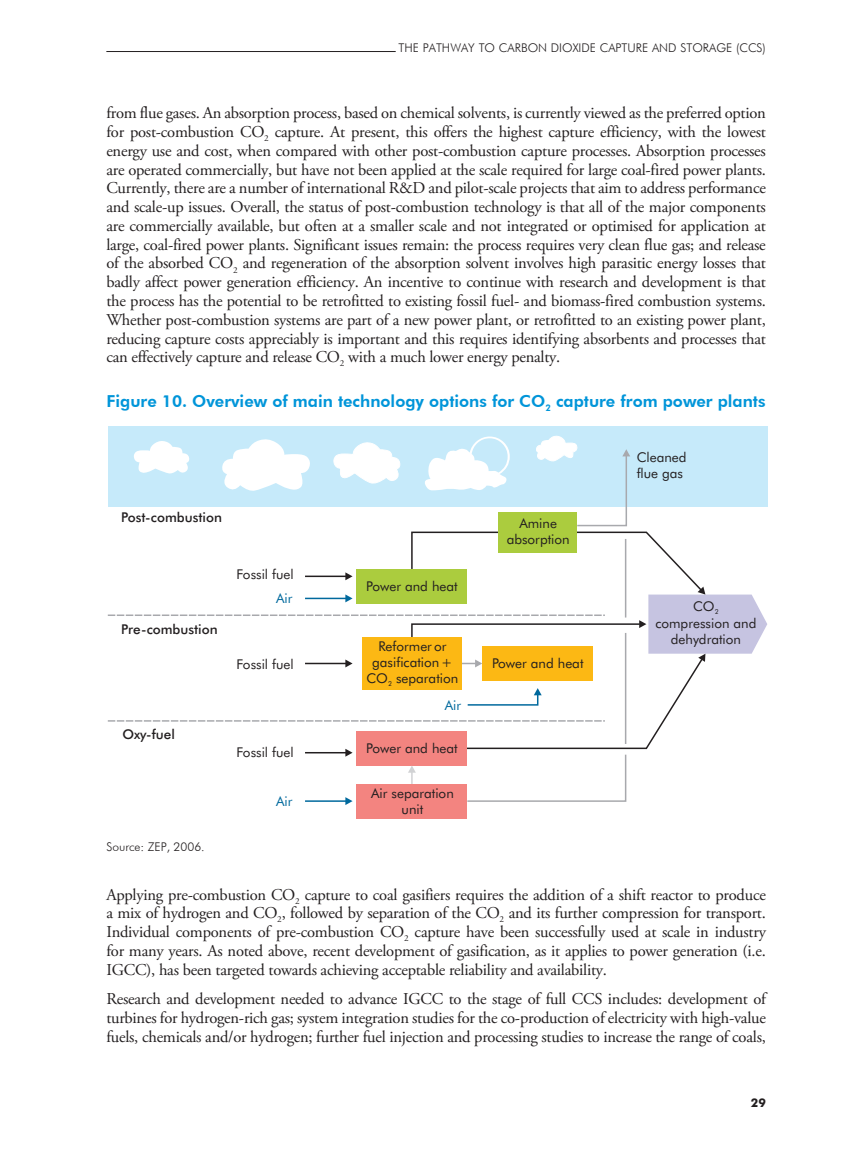
<style>
.page{position:relative;width:851px;height:1149px;background:#fff}
.page>*{position:absolute;margin:0;border:0;box-sizing:border-box;transform-origin:0 0}
.t1{font:16.5px/18.8px "Adobe Garamond Pro";letter-spacing:-.015em;color:#231f20;text-align:justify}
.t2{font:800 16.5px "Futura BT";color:#0095d9}
.t3{font:13.5px/16.2px "Futura BT";color:#231f20;text-align:center}
.t4{font:500 13.5px "Futura BT";color:#231f20}
.t5{font:13.5px "Futura BT";color:#00699d}
.t6{font:300 12px "Futura BT";color:#231f20}
.t7{font:700 12px "Futura BT";color:#231f20}
.t8{font:6.75px "Futura BT";color:#231f20}
</style>
<div class="page">
<hr style="left:106px;top:51px;width:289px;height:1px;background:#231f20">
<div style="left:108px;top:425px;width:659px;height:81px;background:#c6eafa"></div>
<svg style="left:222px;top:439px;width:88px;height:52px"></svg>
<svg style="left:134px;top:441px;width:56px;height:32px"></svg>
<svg style="left:333px;top:442px;width:67px;height:42px"></svg>
<svg style="left:536px;top:435px;width:42px;height:19px"></svg>
<div style="left:356px;top:783px;width:111px;height:35px;background:#f38480"></div>
<hr style="left:305px;top:800px;width:41px;height:1px;background:#00699d">
<svg style="left:345px;top:797px;width:7px;height:7px"></svg>
<svg style="left:466px;top:454px;width:161px;height:348px"></svg>
<svg style="left:622px;top:449px;width:8px;height:7px"></svg>
<svg style="left:108px;top:530px;width:659px;height:226px"></svg>
<div style="left:356px;top:731px;width:111px;height:34px;background:#f38480"></div>
<svg style="left:408px;top:765px;width:8px;height:18px"></svg>
<svg style="left:425px;top:436px;width:84px;height:54px"></svg>
<div style="left:362px;top:637px;width:99px;height:52px;background:#fcb814"></div>
<p class="t6" style="left:398px;top:40px;width:369px">THE PATHWAY TO CARBON DIOXIDE CAPTURE AND STORAGE (CCS)</p>
<p class="t1" style="left:106px;top:107px;width:661px">from flue gases. An absorption process, based on chemical solvents, is currently viewed as the preferred option for post-combustion CO<sub>2</sub> capture. At present, this offers the highest capture efficiency, with the lowest energy use and cost, when compared with other post-combustion capture processes. Absorption processes are operated commercially, but have not been applied at the scale required for large coal-fired power plants.<br>Currently, there are a number of international R&amp;D and pilot-scale projects that aim to address performance and scale-up issues. Overall, the status of post-combustion technology is that all of the major components are commercially available, but often at a smaller scale and not integrated or optimised for application at large, coal-fired power plants. Significant issues remain: the process requires very clean flue gas; and release of the absorbed CO<sub>2</sub> and regeneration of the absorption solvent involves high parasitic energy losses that badly affect power generation efficiency. An incentive to continue with research and development is that the process has the potential to be retrofitted to existing fossil fuel- and biomass-fired combustion systems.<br>Whether post-combustion systems are part of a new power plant, or retrofitted to an existing power plant, reducing capture costs appreciably is important and this requires identifying absorbents and processes that can effectively capture and release CO<sub>2</sub> with a much lower energy penalty.</p>
<p class="t2" style="left:107px;top:390px;width:660px">Figure 10. Overview of main technology options for CO<sub>2</sub> capture from power plants</p>
<p class="t4" style="left:121px;top:512px;width:102px">Post-combustion</p>
<p class="t4" style="left:121px;top:623px;width:98px">Pre-combustion</p>
<p class="t3" style="left:236px;top:567px;width:59px">Fossil fuel</p>
<p class="t5" style="left:276px;top:593px;width:18px">Air</p>
<p class="t3" style="left:236px;top:656px;width:59px">Fossil fuel</p>
<p class="t4" style="left:122px;top:728px;width:54px">Oxy-fuel</p>
<p class="t3" style="left:236px;top:745px;width:59px">Fossil fuel</p>
<p class="t5" style="left:276px;top:795px;width:18px">Air</p>
<p class="t3" style="left:366px;top:579px;width:93px">Power and heat</p>
<p class="t3" style="left:366px;top:639px;width:93px">Reformeror gasification+<br>CO separation</p>
<p class="t8" style="left:388px;top:680px;width:5px">2</p>
<p class="t5" style="left:444px;top:699px;width:18px">Air</p>
<p class="t3" style="left:366px;top:741px;width:93px">Power and heat</p>
<p class="t3" style="left:371px;top:786px;width:84px">Air separation unit</p>
<p class="t3" style="left:506px;top:516px;width:65px">Amine absorption</p>
<p class="t3" style="left:492px;top:656px;width:93px">Power and heat</p>
<p class="t3" style="left:636px;top:450px;width:51px;text-align:left">Cleaned flue gas</p>
<p class="t3" style="left:655px;top:598px;width:102px;line-height:16.8px">CO<br>compression and dehydration</p>
<p class="t8" style="left:714px;top:608px;width:5px">2</p>
<p class="t6" style="left:106px;top:839px;width:100px">Source: ZEP, 2006.</p>
<p class="t1" style="left:106px;top:888px;width:661px">Applying pre-combustion CO<sub>2</sub> capture to coal gasifiers requires the addition of a shift reactor to produce a mix of hydrogen and CO<sub>2</sub>, followed by separation of the CO<sub>2</sub> and its further compression for transport.<br>Individual components of pre-combustion CO<sub>2</sub> capture have been successfully used at scale in industry for many years. As noted above, recent development of gasification, as it applies to power generation (i.e.<br>IGCC), has been targeted towards achieving acceptable reliability and availability.</p>
<p class="t1" style="left:106px;top:992px;width:661px">Research and development needed to advance IGCC to the stage of full CCS includes: development of turbines for hydrogen-rich gas; system integration studies for the co-production of electricity with high-value fuels, chemicals and/or hydrogen; further fuel injection and processing studies to increase the range of coals,</p>
<p class="t7" style="left:750px;top:1095px;width:16px">29</p>
</div>
